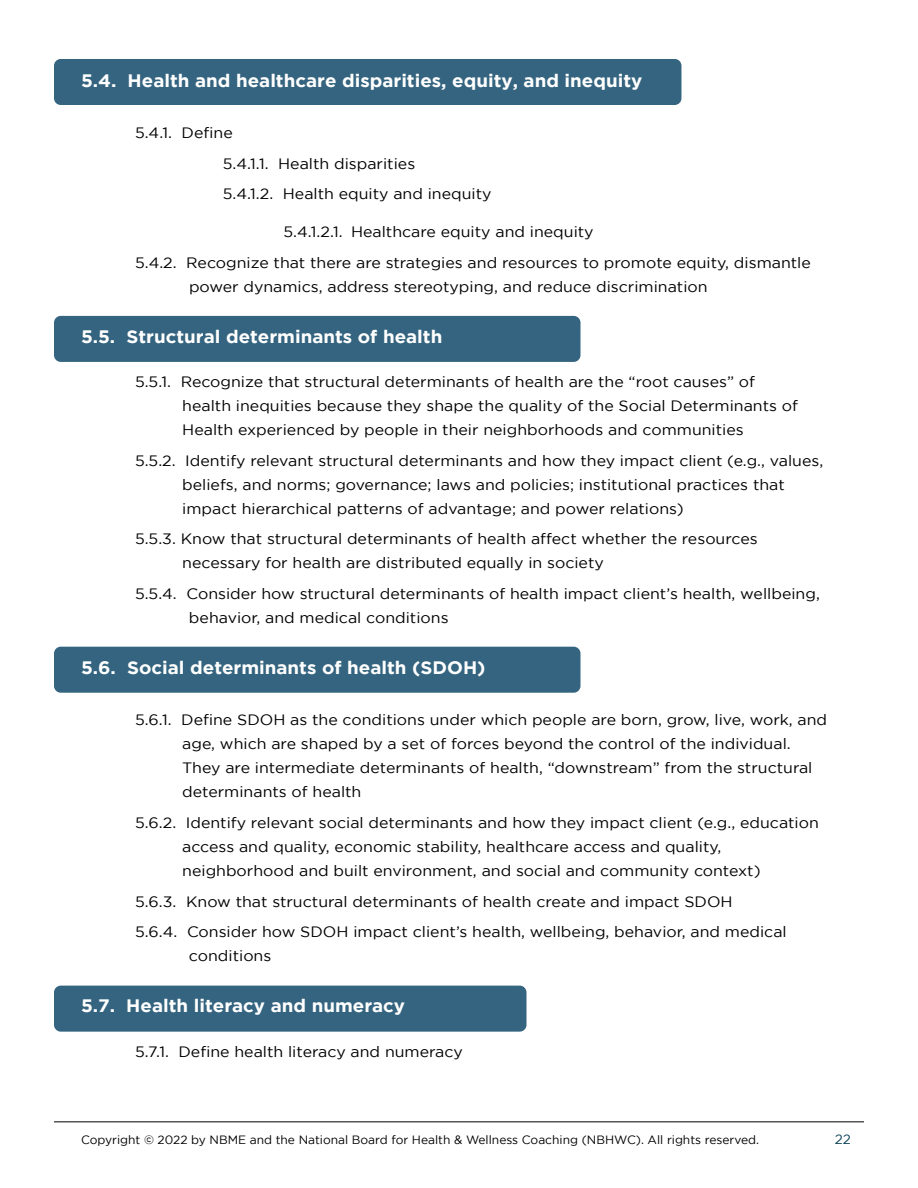
<style>
.page{position:relative;width:918px;height:1188px;background:#fff}
.page>*{position:absolute;margin:0;border:0;box-sizing:border-box;transform-origin:0 0}
.t1{font:700 18px "Gotham";color:#fff;scale:1.04 1}
.t2{font:15px/24px "Gotham";color:#000;scale:1.06 1}
.t3{font:13.5px "Gotham";color:#0c4358}
.t4{font:12px "Gotham";color:#000}
</style>
<div class="page">
<hr style="left:54px;top:1122px;width:810px;height:1px;background:#000">
<div style="left:54px;top:986px;width:472px;height:46px;background:#34647f;border-radius:7px"></div>
<div style="left:54px;top:647px;width:526px;height:46px;background:#34647f;border-radius:7px"></div>
<div style="left:54px;top:316px;width:526px;height:46px;background:#34647f;border-radius:7px"></div>
<div style="left:54px;top:59px;width:627px;height:46px;background:#34647f;border-radius:7px"></div>
<p class="t1" style="left:81px;top:70px;width:541px">5.4. Health and healthcare disparities, equity, and inequity</p>
<p class="t2" style="left:223px;top:117px;width:255px;line-height:30.8px;text-indent:-88px">5.4.1. Define<br>5.4.1.1. Health disparities<br>5.4.1.2. Health equity and inequity</p>
<p class="t2" style="left:135px;top:216px;width:639px;line-height:30.8px;text-indent:148px">5.4.1.2.1. Healthcare equity and inequity<br>5.4.2. Recognize that there are strategies and resources to promote equity, dismantle</p>
<p class="t2" style="left:189px;top:274px;width:491px">power dynamics, address stereotyping, and reduce discrimination</p>
<p class="t1" style="left:81px;top:326px;width:349px">5.5. Structural determinants of health</p>
<p class="t2" style="left:182px;top:369px;width:582px;text-indent:-47px">5.5.1. Recognize that structural determinants of health are the “root causes” of health inequities because they shape the quality of the Social Determinants of<br>Health experienced by people in their neighborhoods and communities</p>
<p class="t2" style="left:182px;top:448px;width:606px;text-indent:-47px">5.5.2. Identify relevant structural determinants and how they impact client (e.g., values, beliefs, and norms; governance; laws and policies; institutional practices that impact hierarchical patterns of advantage; and power relations)</p>
<p class="t2" style="left:182px;top:527px;width:544px;text-indent:-47px">5.5.3. Know that structural determinants of health affect whether the resources necessary for health are distributed equally in society</p>
<p class="t2" style="left:189px;top:582px;width:597px;text-indent:-54px">5.5.4. Consider how structural determinants of health impact client’s health, wellbeing, behavior, and medical conditions</p>
<p class="t1" style="left:81px;top:657px;width:391px">5.6. Social determinants of health (SDOH)</p>
<p class="t2" style="left:182px;top:708px;width:610px;text-indent:-47px">5.6.1. Define SDOH as the conditions under which people are born, grow, live, work, and age, which are shaped by a set of forces beyond the control of the individual.<br>They are intermediate determinants of health, “downstream” from the structural determinants of health</p>
<p class="t2" style="left:182px;top:810px;width:602px;text-indent:-47px">5.6.2. Identify relevant social determinants and how they impact client (e.g., education access and quality, economic stability, healthcare access and quality, neighborhood and built environment, and social and community context)</p>
<p class="t2" style="left:135px;top:886px;width:616px;line-height:30.8px">5.6.3. Know that structural determinants of health create and impact SDOH<br>5.6.4. Consider how SDOH impact client’s health, wellbeing, behavior, and medical</p>
<p class="t2" style="left:189px;top:944px;width:79px">conditions</p>
<p class="t1" style="left:81px;top:996px;width:313px">5.7. Health literacy and numeracy</p>
<p class="t2" style="left:135px;top:1039px;width:311px">5.7.1. Define health literacy and numeracy</p>
<p class="t4" style="left:81px;top:1133px;width:680px">Copyright © 2022 by NBME and the National Board for Health &amp; Wellness Coaching (NBHWC). All rights reserved.</p>
<p class="t3" style="left:835px;top:1132px;width:18px">22</p>
</div>
